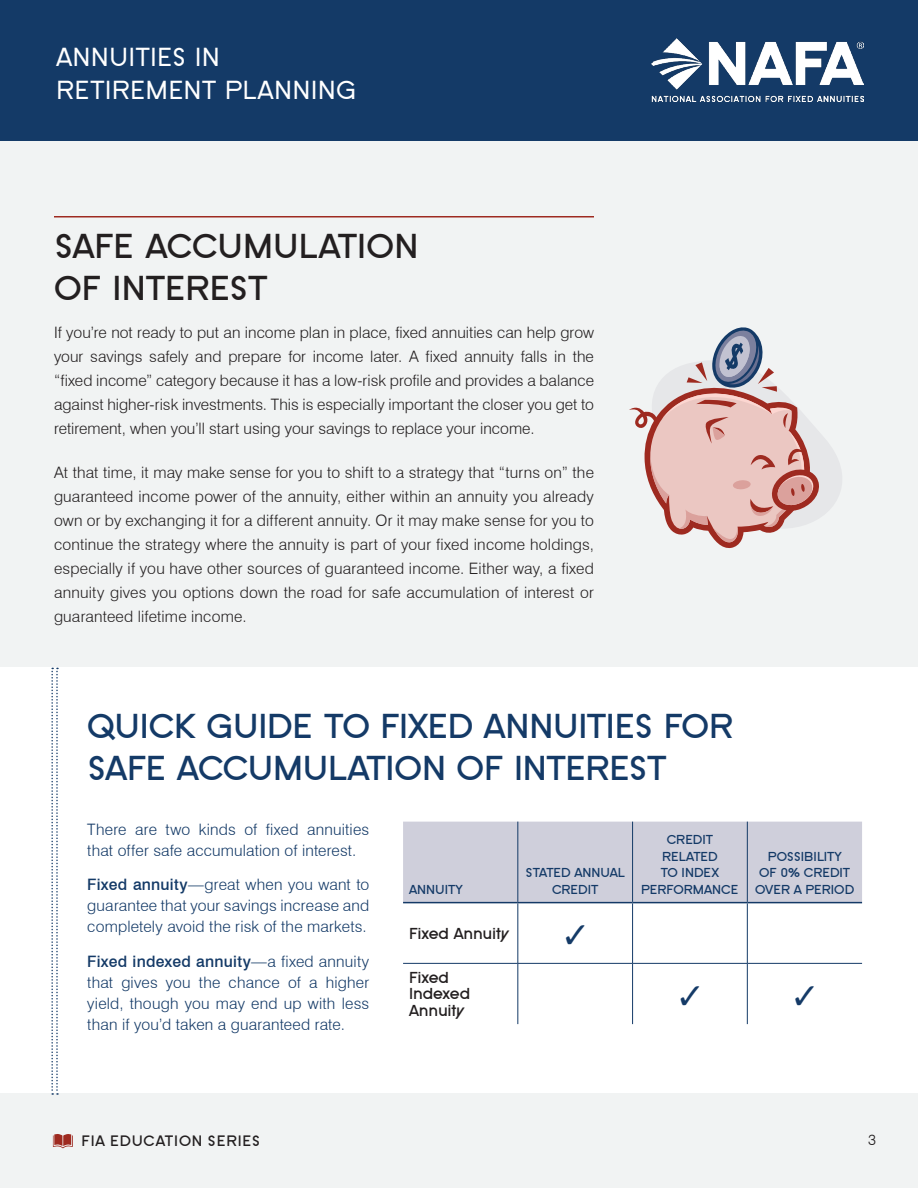
<style>
.page{position:relative;width:918px;height:1188px;background:#fff}
.page>*{position:absolute;margin:0;border:0;box-sizing:border-box;transform-origin:0 0}
.t1{font:40.5px "Menlo";color:#143a67}
.Sidebar_Title{font:700 36px/42px "SF Old Republic";letter-spacing:-.01em;color:#143a67}
.Sidebar_Title-2{font:700 36px/42px "SF Old Republic";letter-spacing:-.005em;color:#231f20}
.t2{font:27.15px/32.5px "SF Old Republic";letter-spacing:.01em;color:#fff}
.t3{font:700 16.5px/16.5px "SF Old Republic";letter-spacing:-.015em;color:#231f20}
.t4{font:300 15.75px/24px "Swiss 721 BT";letter-spacing:.005em;color:#231f20;text-align:justify}
.t5{font:300 15.75px/21px "Swiss 721 BT";letter-spacing:.01em;color:#143a67;text-align:justify}
.t6{font:700 15.75px "SF Old Republic";letter-spacing:.05em;color:#231f20}
.t7{font:300 15px "Swiss 721 BT";color:#231f20}
.t8{font:700 13.5px/16.5px "SF Old Republic";letter-spacing:-.005em;color:#143a67;text-align:center}
.s1{font-weight:500}
</style>
<div class="page">
<div style="left:0;top:136px;width:918px;height:1052px;background:#f1f3f3"></div>
<div style="left:0;top:0;width:918px;height:140px;background:#143a67"></div>
<img style="left:652px;top:38px;width:212px;height:64px">
<svg style="left:53px;top:1134px;width:20px;height:14px"></svg>
<svg style="left:820px;top:434px;width:22px;height:83px;fill:#e6e7e9"></svg>
<hr style="left:54px;top:216px;width:540px;height:2px;background:#9e2a20">
<div style="left:0;top:668px;width:918px;height:425px;background:#fff"></div>
<div style="left:403px;top:822px;width:459px;height:80px;background:#cfcfdb"></div>
<hr style="left:518px;top:822px;width:1px;height:80px;background:#143a67">
<hr style="left:632px;top:822px;width:1px;height:80px;background:#143a67">
<hr style="left:747px;top:822px;width:1px;height:80px;background:#143a67">
<hr style="left:518px;top:903px;width:1px;height:60px;background:#143a67">
<hr style="left:632px;top:903px;width:1px;height:60px;background:#143a67">
<hr style="left:747px;top:903px;width:1px;height:60px;background:#143a67">
<hr style="left:403px;top:963px;width:115px;height:1px;background:#143a67">
<hr style="left:518px;top:963px;width:115px;height:1px;background:#143a67">
<hr style="left:518px;top:964px;width:1px;height:60px;background:#143a67">
<hr style="left:633px;top:963px;width:114px;height:1px;background:#143a67">
<hr style="left:632px;top:964px;width:1px;height:60px;background:#143a67">
<hr style="left:747px;top:963px;width:115px;height:1px;background:#143a67">
<hr style="left:747px;top:964px;width:1px;height:60px;background:#143a67">
<hr style="left:403px;top:902px;width:115px;height:1px;background:#143a67">
<hr style="left:518px;top:902px;width:115px;height:1px;background:#143a67">
<hr style="left:633px;top:902px;width:114px;height:1px;background:#143a67">
<hr style="left:747px;top:902px;width:115px;height:1px;background:#143a67">
<svg style="left:51px;top:668px;width:7px;height:427px"></svg>
<svg style="left:629px;top:327px;width:191px;height:222px"></svg>
<h3 class="t2" style="left:56px;top:41px;width:302px">ANNUITIES IN<br>RETIREMENT PLANNING</h3>
<p class="Sidebar_Title-2" style="left:54px;top:226px;width:366px">SAFE ACCUMULATION<br>OF INTEREST</p>
<p class="t4" style="left:54px;top:320px;width:542px">If you’re not ready to put an income plan in place, fixed annuities can help grow your savings safely and prepare for income later. A fixed annuity falls in the “fixed income” category because it has a low-risk profile and provides a balance against higher-risk investments. This is especially important the closer you get to retirement, when you’ll start using your savings to replace your income.</p>
<p class="t4" style="left:54px;top:460px;width:542px">At that time, it may make sense for you to shift to a strategy that “turns on” the guaranteed income power of the annuity, either within an annuity you already own or by exchanging it for a different annuity. Or it may make sense for you to continue the strategy where the annuity is part of your fixed income holdings, especially if you have other sources of guaranteed income. Either way, a fixed annuity gives you options down the road for safe accumulation of interest or guaranteed lifetime income.</p>
<p class="Sidebar_Title" style="left:87px;top:706px;width:647px">QUICK GUIDE TO FIXED ANNUITIES FOR<br>SAFE ACCUMULATION OF INTEREST</p>
<p class="t5" style="left:87px;top:819px;width:284px">There are two kinds of fixed annuities that offer safe accumulation of interest.</p>
<p class="t5" style="left:87px;top:874px;width:284px"><span class="s1">Fixed annuity</span>—great when you want to guarantee that your savings increase and completely avoid the risk of the markets.</p>
<p class="t5" style="left:87px;top:951px;width:284px"><span class="s1">Fixed indexed annuity</span>—a fixed annuity that gives you the chance of a higher yield, though you may end up with less than if you’d taken a guaranteed rate.</p>
<h2 class="t8" style="left:409px;top:882px;width:55px">ANNUITY</h2>
<h2 class="t8" style="left:526px;top:865px;width:101px">STATED ANNUAL<br>CREDIT</h2>
<h2 class="t3" style="left:409px;top:925px;width:101px">Fixed Annuity</h2>
<p class="t1" style="left:563px;top:906px;width:26px">✓</p>
<h2 class="t3" style="left:409px;top:969px;width:63px">Fixed<br>Indexed<br>Annuity</h2>
<h2 class="t8" style="left:641px;top:832px;width:99px">CREDIT<br>RELATED<br>TO INDEX<br>PERFORMANCE</h2>
<h2 class="t8" style="left:755px;top:849px;width:101px">POSSIBILITY<br>OF 0% CREDIT<br>OVER A PERIOD</h2>
<p class="t1" style="left:678px;top:967px;width:26px">✓</p>
<p class="t1" style="left:793px;top:967px;width:26px">✓</p>
<p class="t6" style="left:82px;top:1133px;width:180px">FIA EDUCATION SERIES</p>
<p class="t7" style="left:868px;top:1131px;width:9px">3</p>
</div>
